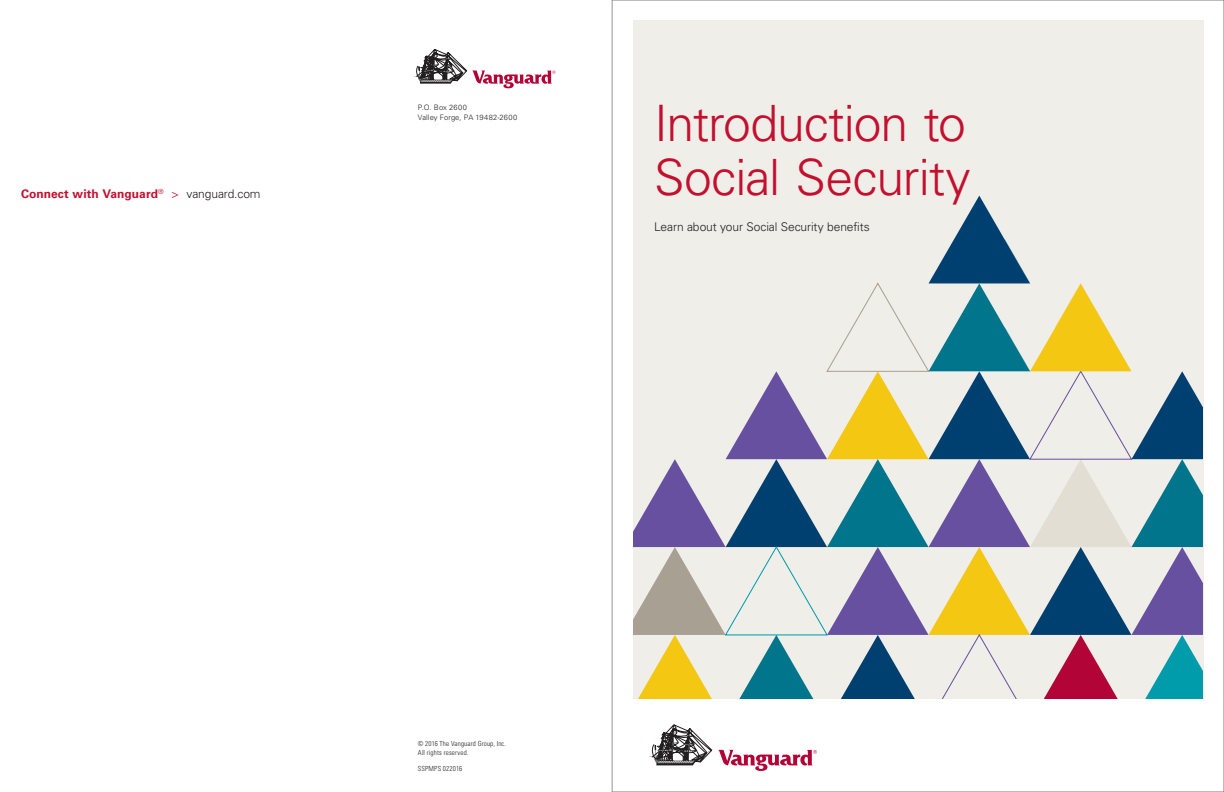
<style>
.page{position:relative;width:1224px;height:792px;background:#fff}
.page>*{position:absolute;margin:0;border:0;box-sizing:border-box;transform-origin:0 0}
.FC_Headline_1{font:300 50px/54px "Univers LT Std";letter-spacing:-.02em;color:#c3102f}
.t1{font:300 12px "Univers LT Std";letter-spacing:-.005em;color:#231f20}
.t2{font:700 12px "Univers LT Std";letter-spacing:.005em;color:#c3102f}
.t3{font:300 7.5px/10px "Univers LT Std";letter-spacing:.015em;color:#231f20}
.t4{font:300 condensed 7px/9px "Univers LT Std";letter-spacing:.025em;color:#231f20}
.s1{font-weight:300}
.s2{font-weight:300;color:#231f20}
</style>
<div class="page">
<svg style="left:414px;top:49px;width:142px;height:39px"></svg>
<div style="left:633px;top:21px;width:570px;height:678px;background:#f0eee8"></div>
<svg style="left:633px;top:196px;width:570px;height:503px"></svg>
<svg style="left:649px;top:725px;width:168px;height:46px"></svg>
<h2 class="t2" style="left:21px;top:186px;width:241px">Connect with Vanguard<sup>®</sup> <span class="s1">&gt;</span> <span class="s2">vanguard.com</span></h2>
<p class="t3" style="left:418px;top:103px;width:101px">P.O. Box 2600<br>Valley Forge, PA 19482-2600</p>
<p class="FC_Headline_1" style="left:654px;top:96px;width:318px">Introduction to<br>Social Security</p>
<p class="t1" style="left:654px;top:220px;width:217px">Learn about your Social Security benefits</p>
<p class="t4" style="left:418px;top:739px;width:90px">© 2016 The Vanguard Group, Inc.<br>All rights reserved.</p>
<p class="t4" style="left:418px;top:764px;width:46px">SSPMPS 022016</p>
</div>
